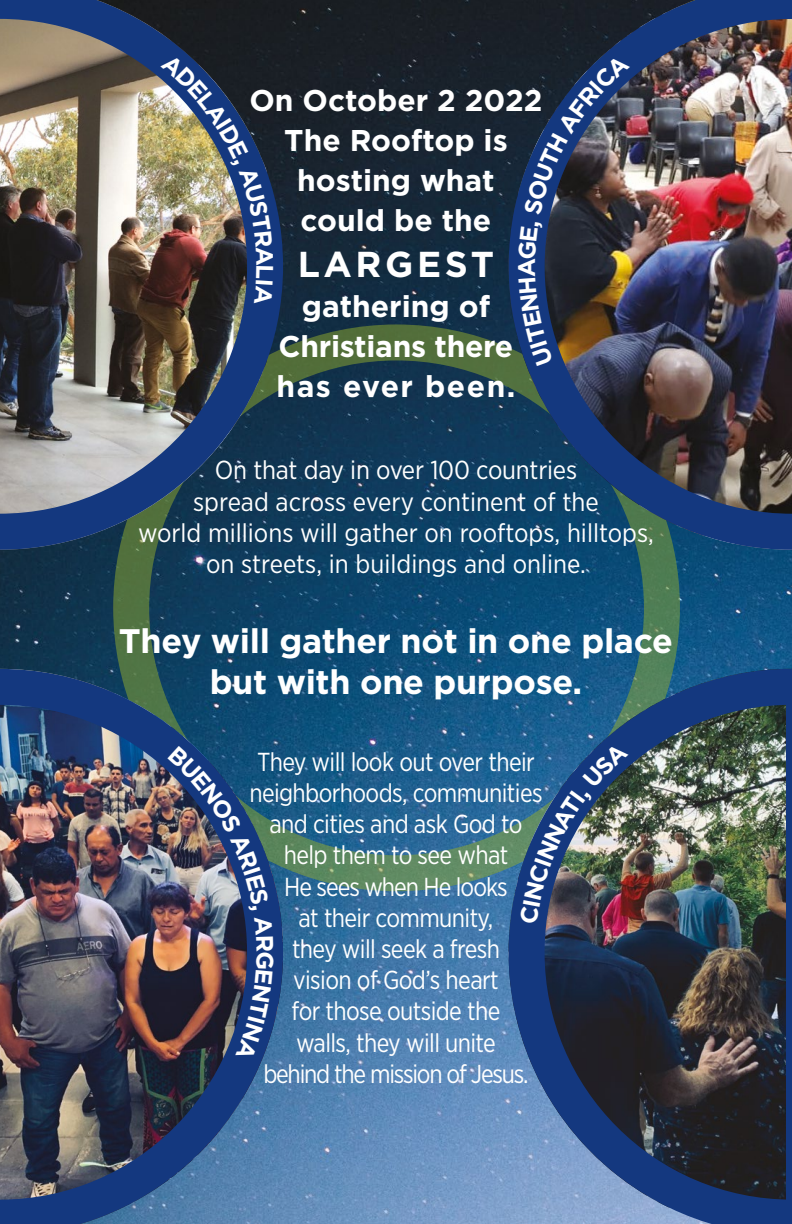
<style>
.page{position:relative;width:792px;height:1224px;background:#fff}
.page>*{position:absolute;margin:0;border:0;box-sizing:border-box;transform-origin:0 0}
.t1{font:700 36px "Gotham";letter-spacing:.1em;color:#fff}
.t2{font:700 34px "Gotham";letter-spacing:-.01em;color:#fff}
.t3{font:700 30px/40px "Gotham";color:#fff;text-align:center}
.t4{font:26px/31.2px "Gotham Narrow";letter-spacing:-.025em;color:#fff;text-align:center;scale:.95 1}
.t5{font:26px "Gotham Narrow";color:#fff}
.t6{font:26px/31.2px "Gotham Narrow";letter-spacing:-.025em;color:#fff;text-align:center}
.t7{font:26px "Gotham Narrow";letter-spacing:-.05em;color:#fff;scale:.95 1}
.t8{font:700 24px "Gotham";color:#fff}
</style>
<div class="page">
<img style="left:0;top:0;width:792px;height:1224px">
<div style="left:113px;top:324px;width:567px;height:567px;border:36px solid #92ab2d;border-radius:50%"></div>
<img style="left:0;top:0;width:283px;height:550px">
<img style="left:0;top:669px;width:283px;height:555px">
<img style="left:509px;top:669px;width:283px;height:555px">
<img style="left:509px;top:0;width:283px;height:550px">
<div style="left:786px;top:678px;width:6px;height:546px;background:#14387f"></div>
<img style="left:161px;top:53px;width:113px;height:252px">
<img style="left:168px;top:746px;width:106px;height:315px">
<img style="left:520px;top:742px;width:109px;height:182px">
<svg style="left:519px;top:277px;width:34px;height:89px;background:#163775"></svg>
<svg style="left:518px;top:222px;width:25px;height:37px"></svg>
<svg style="left:524px;top:54px;width:106px;height:161px;background:#2d3a58"></svg>
<p class="t3" style="left:249px;top:80px;width:295px">On October 2 2022<br>The Rooftop is hosting what</p>
<p class="t3" style="left:301px;top:200px;width:192px">could be the</p>
<p class="t1" style="left:298px;top:244px;width:198px">LARGEST</p>
<p class="t3" style="left:302px;top:286px;width:190px">gathering of</p>
<p class="t3" style="left:277px;top:326px;width:240px;text-align:left">Christians there has ever been.</p>
<p class="t8" style="left:513px;top:277px;width:21px;rotate:-90deg">A</p>
<p class="t6" style="left:193px;top:454px;width:407px">On that day in over 100 countries spread across every continent of the</p>
<p class="t5" style="left:138px;top:516px;width:517px">world millions will gather on rooftops, hilltops,</p>
<p class="t5" style="left:206px;top:548px;width:381px">on streets, in buildings and online.</p>
<p class="t2" style="left:119px;top:622px;width:556px">They will gather not in one place</p>
<p class="t2" style="left:210px;top:663px;width:374px">but with one purpose.</p>
<p class="t4" style="left:249px;top:746px;width:310px">They will look out over their neighborhoods, communities and cities and ask God to</p>
<p class="t4" style="left:284px;top:839px;width:238px">help them to see what<br>He sees when He looks at their community, they will seek a fresh vision of God’s heart</p>
<p class="t4" style="left:292px;top:995px;width:221px">for those outside the</p>
<p class="t4" style="left:296px;top:1026px;width:212px">walls, they will unite</p>
<p class="t7" style="left:263px;top:1058px;width:281px">behind the mission of Jesus.</p>
</div>
